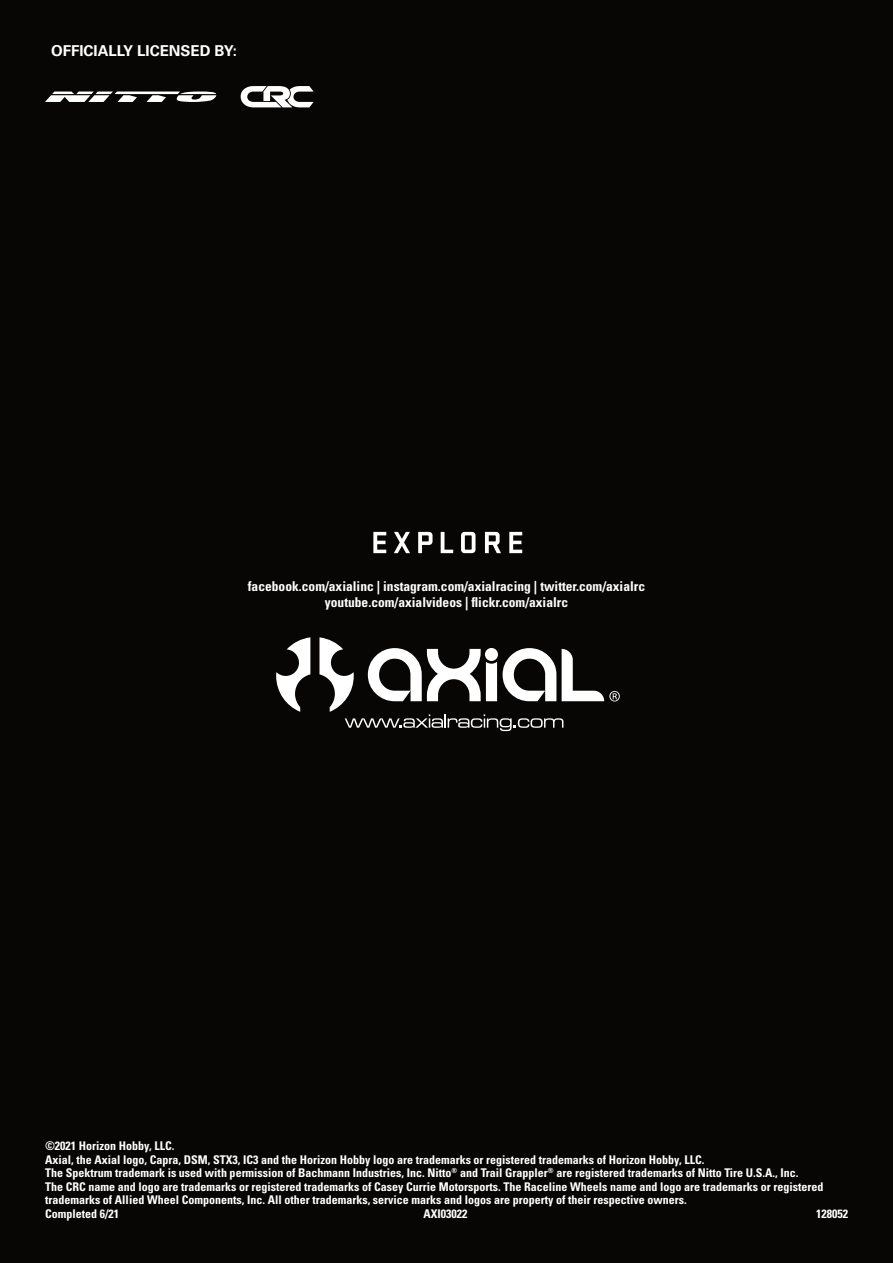
<style>
.page{position:relative;width:893px;height:1263px;background:#070604}
.page>*{position:absolute;margin:0;border:0;box-sizing:border-box;transform-origin:0 0}
.t1{font:700 15px "Univers LT Std";color:#fff}
.t2{font:700 condensed 13.5px/16.2px "Univers LT Std";color:#fff;text-align:center}
.AXI_text{font:700 condensed 12px/13.5px "Univers LT Std";color:#fff}
</style>
<div class="page">
<svg style="left:276px;top:637px;width:34px;height:75px"></svg>
<svg style="left:319px;top:637px;width:301px;height:94px"></svg>
<svg style="left:373px;top:532px;width:13px;height:21px"></svg>
<svg style="left:394px;top:532px;width:16px;height:21px"></svg>
<svg style="left:418px;top:532px;width:14px;height:21px"></svg>
<svg style="left:441px;top:532px;width:12px;height:21px"></svg>
<svg style="left:461px;top:532px;width:14px;height:21px"></svg>
<svg style="left:485px;top:532px;width:16px;height:21px"></svg>
<svg style="left:509px;top:532px;width:13px;height:21px"></svg>
<svg style="left:45px;top:92px;width:171px;height:10px"></svg>
<svg style="left:241px;top:86px;width:73px;height:21px"></svg>
<p class="t1" style="left:51px;top:42px;width:188px">OFFICIALLY LICENSED BY:</p>
<p class="t2" style="left:248px;top:578px;width:399px">facebook.com/axialinc | instagram.com/axialracing | twitter.com/axialrc youtube.com/axialvideos | flickr.com/axialrc</p>
<p class="AXI_text" style="left:45px;top:1139px;width:131px">©2021 Horizon Hobby, LLC.</p>
<p class="AXI_text" style="left:45px;top:1153px;width:661px">Axial, the Axial logo, Capra, DSM, STX3, IC3 and the Horizon Hobby logo are trademarks or registered trademarks of Horizon Hobby, LLC.</p>
<p class="AXI_text" style="left:45px;top:1166px;width:780px">The Spektrum trademark is used with permission of Bachmann Industries, Inc. Nitto<sup>®</sup> and Trail Grappler<sup>®</sup> are registered trademarks of Nitto Tire U.S.A., Inc.<br>The CRC name and logo are trademarks or registered trademarks of Casey Currie Motorsports. The Raceline Wheels name and logo are trademarks or registered trademarks of Allied Wheel Components, Inc. All other trademarks, service marks and logos are property of their respective owners.</p>
<p class="AXI_text" style="left:45px;top:1207px;width:75px">Completed 6/21</p>
<p class="AXI_text" style="left:424px;top:1207px;width:45px">AXI03022</p>
<p class="AXI_text" style="left:816px;top:1207px;width:33px">128052</p>
</div>
